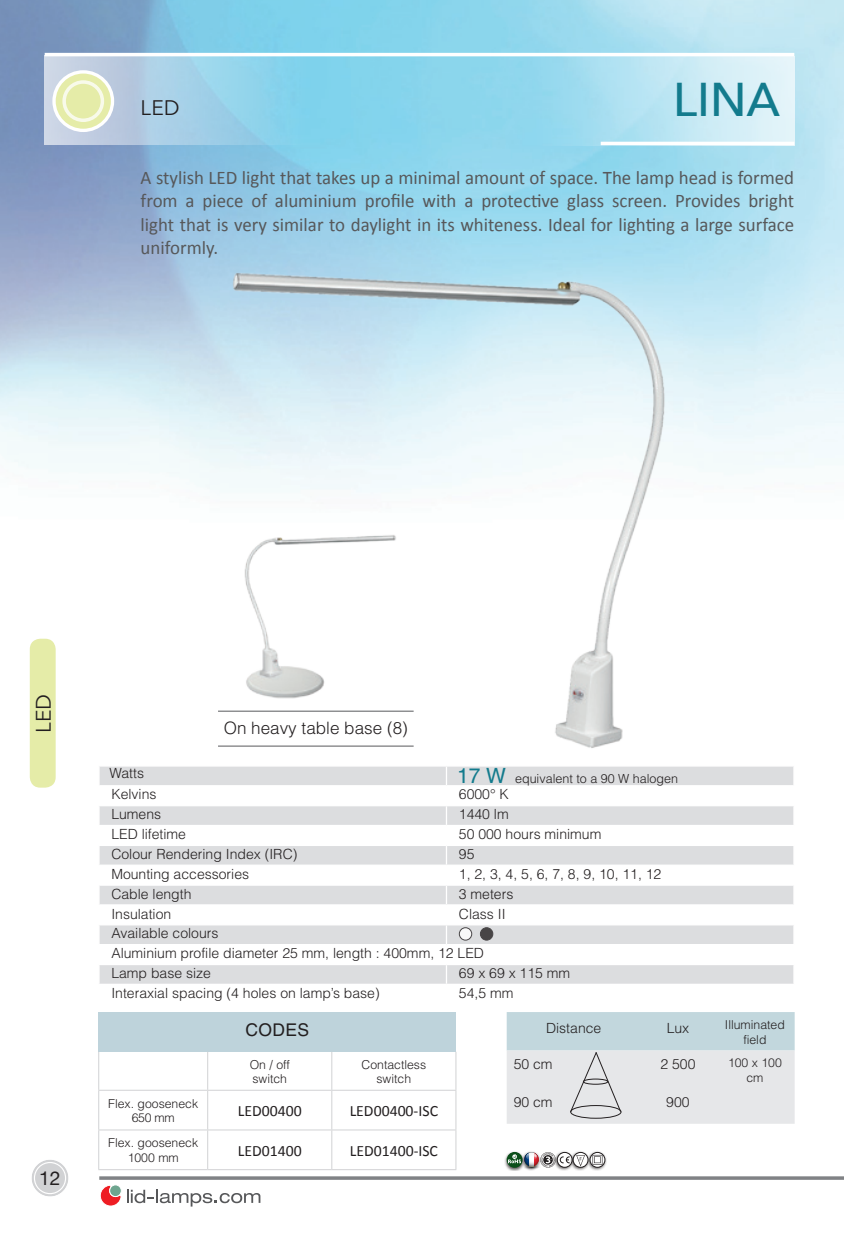
<style>
.page{position:relative;width:844px;height:1241px;background:#fff}
.page>*{position:absolute;margin:0;border:0;box-sizing:border-box;transform-origin:0 0}
.t1{font:500 47.25px "Avenir Next";color:#137b8d}
.t2{font:21px "Avenir Next";color:#231f20}
.t3{font:19.25px/23.1px "Calibri";color:#57585a;text-align:justify}
.t4{font:19.25px "Helvetica Neue";color:#231f20}
.t5{font:17.5px "Helvetica";letter-spacing:.02em;color:#231f20}
.t6{font:300 17.15px "Helvetica";color:#231f20}
.t7{font:15.75px "Calibri";color:#231f20}
.t8{font:300 14px/19.8px "Helvetica";color:#231f20}
.t9{font:300 12.6px "Helvetica";color:#231f20}
.t10{font:300 12.25px/14.7px "Helvetica";color:#231f20;text-align:center}
.s1{font-weight:400;font-size:21px;color:#137b8d}
</style>
<div class="page">
<hr style="left:99px;top:1176px;width:744px;height:3px;background:#808285">
<svg style="left:100px;top:1185px;width:160px;height:20px"></svg>
<div style="left:30px;top:638px;width:26px;height:149px;background:#e5eca8;border-radius:10px"></div>
<div style="left:45px;top:56px;width:261px;height:89px;background:linear-gradient(to right,#d2d0e1,#7ed1ec)"></div>
<svg style="left:54px;top:72px;width:58px;height:58px"></svg>
<div style="left:52px;top:70px;width:62px;height:62px;border:3px solid #fff;border-radius:50%"></div>
<div style="left:64px;top:82px;width:38px;height:38px;background:#e5eca8;border-radius:50%"></div>
<div style="left:62px;top:80px;width:42px;height:42px;border:4px solid #fff;border-radius:50%"></div>
<div style="left:532px;top:57px;width:262px;height:89px;background:linear-gradient(to right,#8fd6ed,#e9f6fa)"></div>
<hr style="left:600px;top:142px;width:194px;height:3px;background:#fff">
<div style="left:100px;top:766px;width:693px;height:19px;background:#dcdddf"></div>
<svg style="left:100px;top:806px;width:693px;height:177px;fill:#dcdddf"></svg>
<hr style="left:98px;top:824px;width:348px;height:2px;background:#fff">
<hr style="left:446px;top:844px;width:348px;height:1px;background:#fff">
<hr style="left:446px;top:864px;width:348px;height:1px;background:#fff">
<hr style="left:98px;top:884px;width:348px;height:1px;background:#fff">
<hr style="left:446px;top:884px;width:348px;height:1px;background:#fff">
<hr style="left:98px;top:904px;width:348px;height:1px;background:#fff">
<hr style="left:446px;top:904px;width:348px;height:1px;background:#fff">
<hr style="left:98px;top:924px;width:348px;height:1px;background:#fff">
<hr style="left:446px;top:924px;width:348px;height:1px;background:#fff">
<svg style="left:445px;top:965px;width:2px;height:18px"></svg>
<hr style="left:446px;top:824px;width:348px;height:2px;background:#fff">
<hr style="left:98px;top:844px;width:348px;height:1px;background:#fff">
<svg style="left:445px;top:766px;width:2px;height:177px"></svg>
<hr style="left:98px;top:864px;width:348px;height:1px;background:#fff">
<hr style="left:98px;top:943px;width:348px;height:2px;background:#fff">
<svg style="left:99px;top:766px;width:1px;height:218px"></svg>
<hr style="left:446px;top:943px;width:348px;height:2px;background:#fff">
<svg style="left:793px;top:766px;width:1px;height:218px"></svg>
<hr style="left:98px;top:963px;width:348px;height:2px;background:#fff">
<hr style="left:446px;top:963px;width:348px;height:2px;background:#fff">
<svg style="left:459px;top:927px;width:12px;height:12px"></svg>
<div style="left:459px;top:927px;width:13px;height:13px;border:1px solid #231f20;border-radius:50%"></div>
<div style="left:480px;top:927px;width:12px;height:12px;background:#484546;border-radius:50%"></div>
<div style="left:480px;top:927px;width:13px;height:13px;border:1px solid #231f20;border-radius:50%"></div>
<div style="left:99px;top:1011px;width:357px;height:40px;background:#bed3db"></div>
<hr style="left:98px;top:1051px;width:1px;height:38px;background:#d1d2d4">
<hr style="left:207px;top:1051px;width:1px;height:38px;background:#d1d2d4">
<hr style="left:98px;top:1089px;width:110px;height:1px;background:#d1d2d4">
<hr style="left:98px;top:1090px;width:1px;height:39px;background:#d1d2d4">
<hr style="left:208px;top:1089px;width:124px;height:1px;background:#d1d2d4">
<hr style="left:207px;top:1090px;width:1px;height:39px;background:#d1d2d4">
<hr style="left:331px;top:1090px;width:1px;height:39px;background:#d1d2d4">
<hr style="left:455px;top:1090px;width:1px;height:39px;background:#d1d2d4">
<hr style="left:98px;top:1129px;width:110px;height:1px;background:#d1d2d4">
<hr style="left:98px;top:1130px;width:1px;height:38px;background:#d1d2d4">
<hr style="left:208px;top:1129px;width:124px;height:1px;background:#d1d2d4">
<hr style="left:207px;top:1130px;width:1px;height:38px;background:#d1d2d4">
<hr style="left:332px;top:1129px;width:124px;height:1px;background:#d1d2d4">
<hr style="left:331px;top:1130px;width:1px;height:38px;background:#d1d2d4">
<hr style="left:455px;top:1130px;width:1px;height:38px;background:#d1d2d4">
<hr style="left:98px;top:1168px;width:110px;height:1px;background:#d1d2d4">
<hr style="left:208px;top:1168px;width:124px;height:1px;background:#d1d2d4">
<hr style="left:332px;top:1168px;width:124px;height:1px;background:#d1d2d4">
<hr style="left:331px;top:1051px;width:1px;height:38px;background:#d1d2d4">
<hr style="left:455px;top:1051px;width:1px;height:38px;background:#d1d2d4">
<hr style="left:332px;top:1089px;width:124px;height:1px;background:#d1d2d4">
<img style="left:184px;top:252px;width:531px;height:497px">
<img style="left:227px;top:500px;width:186px;height:213px">
<hr style="left:218px;top:710px;width:195px;height:1px;background:#6c6d70">
<hr style="left:218px;top:745px;width:195px;height:1px;background:#6c6d70">
<svg style="left:506px;top:1012px;width:288px;height:111px;background:#d8dfe3"></svg>
<div style="left:503px;top:1150px;width:21px;height:20px;background:#231f20;opacity:.75"></div>
<svg style="left:506px;top:1151px;width:16px;height:16px"></svg>
<div style="left:521px;top:1150px;width:19px;height:20px;background:#231f20;opacity:.75"></div>
<div style="left:553px;top:1150px;width:21px;height:20px;background:#231f20;opacity:.75"></div>
<div style="left:569px;top:1150px;width:21px;height:20px;background:#231f20;opacity:.75"></div>
<svg style="left:573px;top:1152px;width:15px;height:15px"></svg>
<svg style="left:576px;top:1154px;width:8px;height:11px"></svg>
<div style="left:572px;top:1151px;width:16px;height:16px;border:1px solid #231f20;border-radius:50%"></div>
<div style="left:586px;top:1150px;width:21px;height:20px;background:#231f20;opacity:.75"></div>
<svg style="left:590px;top:1152px;width:14px;height:15px"></svg>
<svg style="left:592px;top:1154px;width:10px;height:10px"></svg>
<div style="left:589px;top:1151px;width:16px;height:16px;border:1px solid #231f20;border-radius:50%"></div>
<svg style="left:508px;top:1151px;width:61px;height:17px"></svg>
<div style="left:32px;top:1159px;width:36px;height:37px;background:#d1d2d4;border-radius:50%"></div>
<div style="left:28px;top:1155px;width:44px;height:44px;border:4px solid #fff;border-radius:50%"></div>
<div style="left:34px;top:1161px;width:32px;height:32px;border:1px solid #fff;border-radius:50%"></div>
<h2 class="t2" style="left:141px;top:90px;width:41px">LED</h2>
<h1 class="t1" style="left:673px;top:59px;width:109px">LINA</h1>
<p class="t3" style="left:141px;top:166px;width:655px">A stylish LED light that takes up a minimal amount of space. The lamp head is formed from a piece of aluminium profile with a protective glass screen. Provides bright light that is very similar to daylight in its whiteness. Ideal for lighting a large surface uniformly.</p>
<h2 class="t2" style="left:26px;top:732px;width:41px;rotate:-90deg">LED</h2>
<h3 class="t4" style="left:39px;top:1163px;width:23px">12</h3>
<p class="t6" style="left:224px;top:716px;width:185px">On heavy table base (8)</p>
<p class="t8" style="left:109px;top:762px;width:36px">Watts</p>
<p class="t9" style="left:457px;top:770px;width:222px"><span class="s1">17 W</span> equivalent to a 90 W halogen</p>
<p class="t8" style="left:111px;top:784px;width:47px">Kelvins</p>
<p class="t8" style="left:459px;top:784px;width:51px">6000° K</p>
<p class="t8" style="left:111px;top:804px;width:51px">Lumens</p>
<p class="t8" style="left:459px;top:804px;width:51px">1440 lm</p>
<p class="t8" style="left:111px;top:824px;width:76px">LED lifetime</p>
<p class="t8" style="left:459px;top:824px;width:144px">50 000 hours minimum</p>
<p class="t8" style="left:111px;top:843px;width:187px">Colour Rendering Index (IRC)</p>
<p class="t8" style="left:459px;top:843px;width:17px">95</p>
<p class="t8" style="left:111px;top:863px;width:139px">Mounting accessories</p>
<p class="t8" style="left:459px;top:863px;width:204px">1, 2, 3, 4, 5, 6, 7, 8, 9, 10, 11, 12</p>
<p class="t8" style="left:111px;top:883px;width:82px">Cable length</p>
<p class="t8" style="left:459px;top:883px;width:56px">3 meters</p>
<p class="t8" style="left:111px;top:903px;width:61px">Insulation</p>
<p class="t8" style="left:459px;top:903px;width:48px">Class II</p>
<p class="t8" style="left:111px;top:923px;width:374px">Available colours<br>Aluminium profile diameter 25 mm, length : 400mm, 12 LED<br>Lamp base size</p>
<p class="t8" style="left:459px;top:963px;width:113px">69 x 69 x 115 mm</p>
<p class="t8" style="left:111px;top:982px;width:270px">Interaxial spacing (4 holes on lamp’s base)</p>
<p class="t8" style="left:459px;top:982px;width:56px">54,5 mm</p>
<p class="t5" style="left:245px;top:1019px;width:65px">CODES</p>
<p class="t10" style="left:250px;top:1056px;width:41px;text-align:left">On / off switch</p>
<p class="t10" style="left:361px;top:1056px;width:66px">Contactless switch</p>
<p class="t10" style="left:108px;top:1095px;width:91px">Flex. gooseneck<br>650 mm</p>
<p class="t7" style="left:238px;top:1100px;width:65px">LED00400</p>
<p class="t7" style="left:349px;top:1100px;width:90px">LED00400-ISC</p>
<p class="t10" style="left:108px;top:1135px;width:91px">Flex. gooseneck<br>1000 mm</p>
<p class="t7" style="left:238px;top:1140px;width:65px">LED01400</p>
<p class="t7" style="left:350px;top:1140px;width:90px">LED01400-ISC</p>
<p class="t8" style="left:546px;top:1017px;width:57px">Distance</p>
<p class="t8" style="left:666px;top:1017px;width:24px">Lux</p>
<p class="t10" style="left:724px;top:1016px;width:61px">Illuminated field</p>
<p class="t8" style="left:513px;top:1053px;width:40px">50 cm</p>
<p class="t8" style="left:660px;top:1053px;width:37px">2 500</p>
<p class="t10" style="left:727px;top:1055px;width:55px">100 x 100 cm</p>
<p class="t8" style="left:513px;top:1091px;width:40px">90 cm</p>
<p class="t8" style="left:666px;top:1091px;width:25px">900</p>
</div>
